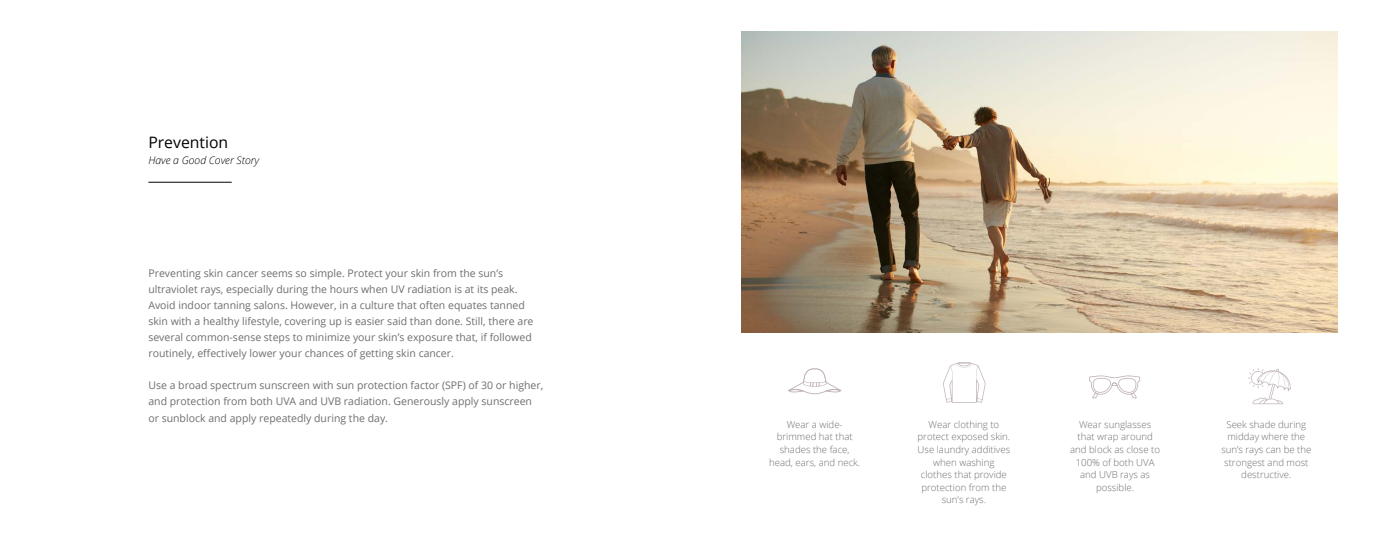
<style>
.page{position:relative;width:1386px;height:536px;background:#fff}
.page>*{position:absolute;margin:0;border:0;box-sizing:border-box;transform-origin:0 0}
.t1{font:15.75px "Open Sans";color:#000}
.t2{font:10.5px/16.1px "Open Sans";color:#6d6e71}
.t3{font:italic 300 10.5px "Open Sans";color:#000}
.t4{font:300 9.62px/12.6px "Open Sans";color:#6d6e71;text-align:center}
</style>
<div class="page">
<img style="left:741px;top:32px;width:597px;height:300px">
<hr style="left:148px;top:182px;width:84px;height:1px;background:#000">
<svg style="left:943px;top:362px;width:42px;height:40px"></svg>
<svg style="left:788px;top:368px;width:53px;height:26px"></svg>
<svg style="left:1089px;top:375px;width:51px;height:23px"></svg>
<svg style="left:1248px;top:368px;width:43px;height:36px"></svg>
<h1 class="t1" style="left:148px;top:131px;width:81px">Prevention</h1>
<p class="t3" style="left:148px;top:153px;width:112px">Have a Good Cover Story</p>
<p class="t2" style="left:148px;top:264px;width:387px">Preventing skin cancer seems so simple. Protect your skin from the sun’s ultraviolet rays, especially during the hours when UV radiation is at its peak.<br>Avoid indoor tanning salons. However, in a culture that often equates tanned skin with a healthy lifestyle, covering up is easier said than done. Still, there are several common-sense steps to minimize your skin’s exposure that, if followed routinely, effectively lower your chances of getting skin cancer.</p>
<p class="t2" style="left:148px;top:377px;width:396px">Use a broad spectrum sunscreen with sun protection factor (SPF) of 30 or higher, and protection from both UVA and UVB radiation. Generously apply sunscreen or sunblock and apply repeatedly during the day.</p>
<p class="t4" style="left:769px;top:417px;width:93px">Wear a wide&shy;brimmed hat that shades the face, head, ears, and neck.</p>
<p class="t4" style="left:1070px;top:417px;width:91px">Wear sunglasses that wrap around and block as close to<br>100% of both UVA and UVB rays as possible.</p>
<p class="t4" style="left:1221px;top:417px;width:92px">Seek shade during midday where the sun’s rays can be the strongest and most destructive.</p>
<p class="t4" style="left:918px;top:417px;width:94px">Wear clothing to protect exposed skin.<br>Use laundry additives when washing clothes that provide protection from the sun’s rays.</p>
</div>
